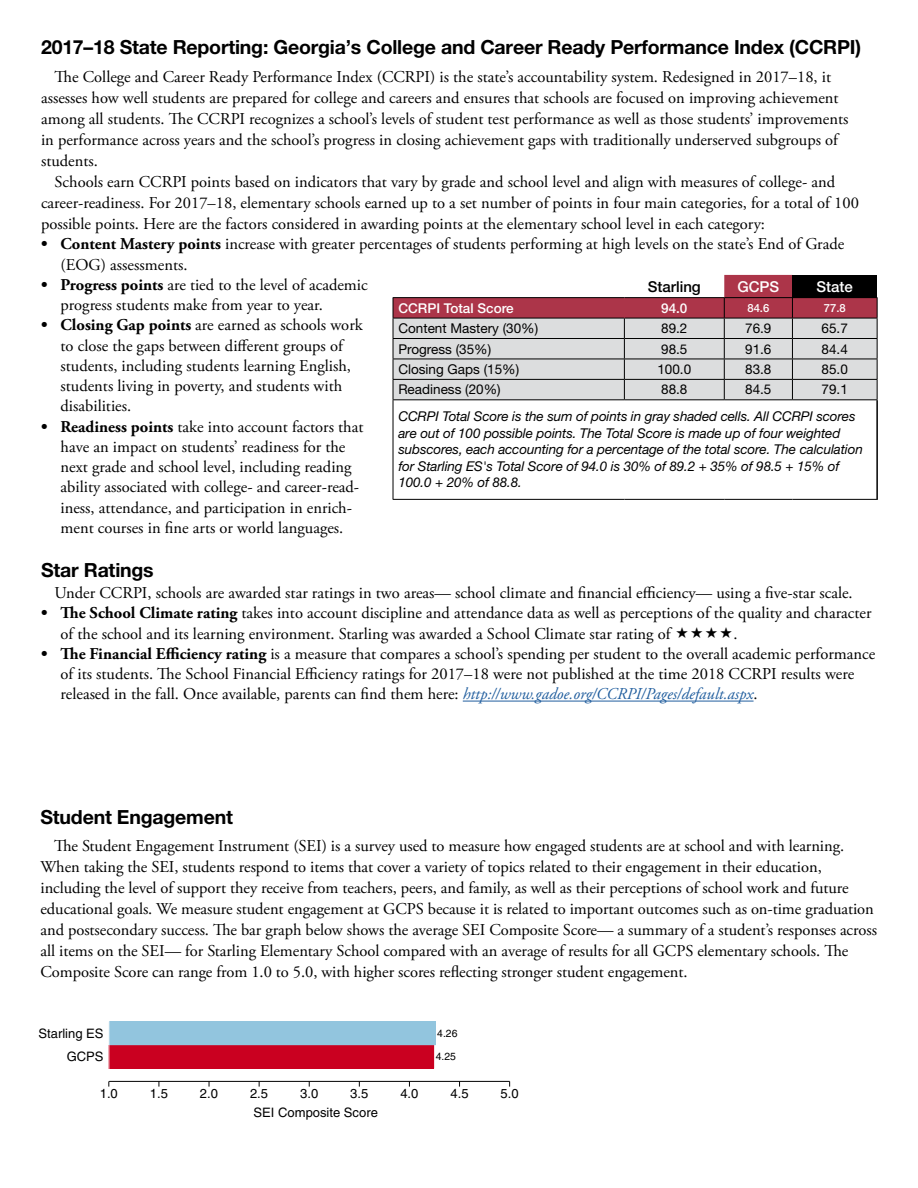
<style>
.page{position:relative;width:918px;height:1188px;background:#fff}
.page>*{position:absolute;margin:0;border:0;box-sizing:border-box;transform-origin:0 0}
.t1{font:700 19.5px "Helvetica Neue LT Std";letter-spacing:-.01em;color:#000}
.t2{font:16.5px/20.2px "Adobe Garamond Pro";color:#000}
.t3{font:500 15px "Helvetica Neue LT Std";color:#fff}
.t4{font:500 15px "Helvetica Neue LT Std";color:#000}
.t5{font:italic 13.5px/16.5px "Helvetica Neue LT Std";letter-spacing:-.01em;color:#000}
.t6{font:13.5px "Helvetica Neue LT Std";color:#000}
.t7{font:500 13.5px "Helvetica Neue LT Std";color:#fff}
.t8{font:13.05px "Helvetica";color:#000}
.t9{font:500 11.25px "Helvetica Neue LT Std";color:#fff}
.t10{font:10.35px "Helvetica";color:#000}
.s1{font-weight:700}
.s2{font-style:italic;color:#215e9e}
</style>
<div class="page">
<hr style="left:463px;top:701px;width:291px;height:1px;background:#215e9e">
<div style="left:109px;top:1009px;width:414px;height:72px;border:1px solid #fff"></div>
<div style="left:109px;top:1045px;width:325px;height:23px;background:#ca0020"></div>
<div style="left:109px;top:1045px;width:325px;height:23px;border:1px solid #ca0020"></div>
<div style="left:109px;top:1022px;width:326px;height:23px;background:#92c5de"></div>
<hr style="left:109px;top:1081px;width:401px;height:1px;background:#000">
<hr style="left:876px;top:400px;width:2px;height:99px;background:#000">
<hr style="left:393px;top:400px;width:1px;height:99px;background:#000">
<svg style="left:393px;top:275px;width:485px;height:125px;background:#c5b0b4"></svg>
<hr style="left:393px;top:499px;width:231px;height:1px;background:#000">
<hr style="left:624px;top:499px;width:100px;height:1px;background:#000">
<hr style="left:724px;top:499px;width:68px;height:1px;background:#000">
<hr style="left:792px;top:499px;width:86px;height:1px;background:#000">
<p class="t1" style="left:41px;top:35px;width:822px">2017–18 State Reporting: Georgia’s College and Career Ready Performance Index (CCRPI)</p>
<p class="t2" style="left:41px;top:67px;width:809px;line-height:21px;text-indent:13px">The College and Career Ready Performance Index (CCRPI) is the state’s accountability system. Redesigned in 2017–18, it assesses how well students are prepared for college and careers and ensures that schools are focused on improving achievement among all students. The CCRPI recognizes a school’s levels of student test performance as well as those students’ improvements in performance across years and the school’s progress in closing achievement gaps with traditionally underserved subgroups of students.</p>
<p class="t2" style="left:41px;top:172px;width:819px;line-height:21px;text-indent:13px">Schools earn CCRPI points based on indicators that vary by grade and school level and align with measures of college- and career-readiness. For 2017–18, elementary schools earned up to a set number of points in four main categories, for a total of 100 possible points. Here are the factors considered in awarding points at the elementary school level in each category:</p>
<p class="t2" style="left:61px;top:235px;width:785px;text-indent:-20px"><span class="s1">• Content Mastery points</span> increase with greater percentages of students performing at high levels on the state’s End of Grade (EOG) assessments.</p>
<p class="t2" style="left:61px;top:275px;width:309px;text-indent:-20px"><span class="s1">• Progress points</span> are tied to the level of academic progress students make from year to year.</p>
<p class="t2" style="left:61px;top:316px;width:304px;text-indent:-20px"><span class="s1">• Closing Gap points</span> are earned as schools work to close the gaps between different groups of students, including students learning English, students living in poverty, and students with disabilities.</p>
<p class="t2" style="left:61px;top:417px;width:304px;text-indent:-20px"><span class="s1">• Readiness points</span> take into account factors that have an impact on students’ readiness for the next grade and school level, including reading ability associated with college- and career-read&shy;iness, attendance, and participation in enrich&shy;ment courses in fine arts or world languages.</p>
<p class="t1" style="left:41px;top:558px;width:114px">Star Ratings</p>
<p class="t2" style="left:55px;top:583px;width:800px">Under CCRPI, schools are awarded star ratings in two areas— school climate and financial efficiency— using a five-star scale.</p>
<p class="t2" style="left:61px;top:604px;width:813px;text-indent:-20px"><span class="s1">• The School Climate rating</span> takes into account discipline and attendance data as well as perceptions of the quality and character of the school and its learning environment. Starling was awarded a School Climate star rating of</p>
<p class="t4" style="left:648px;top:277px;width:55px">Starling</p>
<p class="t3" style="left:737px;top:277px;width:43px">GCPS</p>
<p class="t3" style="left:817px;top:277px;width:38px">State</p>
<p class="t7" style="left:398px;top:300px;width:117px">CCRPI Total Score</p>
<p class="t7" style="left:661px;top:300px;width:28px">94.0</p>
<p class="t9" style="left:747px;top:301px;width:23px">84.6</p>
<p class="t9" style="left:824px;top:301px;width:23px">77.8</p>
<p class="t6" style="left:398px;top:320px;width:141px">Content Mastery (30%)</p>
<p class="t6" style="left:661px;top:320px;width:28px">89.2</p>
<p class="t6" style="left:745px;top:320px;width:28px">76.9</p>
<p class="t6" style="left:822px;top:320px;width:28px">65.7</p>
<p class="t6" style="left:398px;top:341px;width:94px">Progress (35%)</p>
<p class="t6" style="left:661px;top:341px;width:28px">98.5</p>
<p class="t6" style="left:745px;top:341px;width:28px">91.6</p>
<p class="t6" style="left:822px;top:341px;width:28px">84.4</p>
<p class="t6" style="left:398px;top:361px;width:122px">Closing Gaps (15%)</p>
<p class="t6" style="left:657px;top:361px;width:35px">100.0</p>
<p class="t6" style="left:745px;top:361px;width:28px">83.8</p>
<p class="t6" style="left:822px;top:361px;width:28px">85.0</p>
<p class="t6" style="left:398px;top:382px;width:104px">Readiness (20%)</p>
<p class="t6" style="left:661px;top:382px;width:28px">88.8</p>
<p class="t6" style="left:745px;top:382px;width:28px">84.5</p>
<p class="t6" style="left:822px;top:382px;width:28px">79.1</p>
<p class="t5" style="left:398px;top:408px;width:466px">CCRPI Total Score is the sum of points in gray shaded cells. All CCRPI scores are out of 100 possible points. The Total Score is made up of four weighted subscores, each accounting for a percentage of the total score. The calculation for Starling ES's Total Score of 94.0 is 30% of 89.2 + 35% of 98.5 + 15% of 100.0 + 20% of 88.8.</p>
<p class="t2" style="left:734px;top:624px;width:6px">.</p>
<p class="t2" style="left:61px;top:644px;width:816px;text-indent:-20px"><span class="s1">• The Financial Efficiency rating</span> is a measure that compares a school’s spending per student to the overall academic performance of its students. The School Financial Efficiency ratings for 2017–18 were not published at the time 2018 CCRPI results were released in the fall. Once available, parents can find them here: <span class="s2">http://www.gadoe.org/CCRPI/Pages/default.aspx</span>.</p>
<p class="t1" style="left:40px;top:804px;width:194px">Student Engagement</p>
<p class="t2" style="left:41px;top:836px;width:838px;line-height:21px;text-indent:13px">The Student Engagement Instrument (SEI) is a survey used to measure how engaged students are at school and with learning.<br>When taking the SEI, students respond to items that cover a variety of topics related to their engagement in their education, including the level of support they receive from teachers, peers, and family, as well as their perceptions of school work and future educational goals. We measure student engagement at GCPS because it is related to important outcomes such as on-time graduation and postsecondary success. The bar graph below shows the average SEI Composite Score— a summary of a student’s responses across all items on the SEI— for Starling Elementary School compared with an average of results for all GCPS elementary schools. The Composite Score can range from 1.0 to 5.0, with higher scores reflecting stronger student engagement.</p>
<p class="t8" style="left:39px;top:1026px;width:67px">Starling ES</p>
<p class="t8" style="left:67px;top:1049px;width:38px">GCPS</p>
<p class="t10" style="left:437px;top:1027px;width:22px">4.26</p>
<p class="t10" style="left:436px;top:1051px;width:22px">4.25</p>
<p class="t8" style="left:100px;top:1086px;width:20px">1.0</p>
<p class="t8" style="left:150px;top:1086px;width:20px">1.5</p>
<p class="t8" style="left:200px;top:1086px;width:20px">2.0</p>
<p class="t8" style="left:250px;top:1086px;width:20px">2.5</p>
<p class="t8" style="left:300px;top:1086px;width:20px">3.0</p>
<p class="t8" style="left:350px;top:1086px;width:20px">3.5</p>
<p class="t8" style="left:400px;top:1086px;width:20px">4.0</p>
<p class="t8" style="left:451px;top:1086px;width:20px">4.5</p>
<p class="t8" style="left:501px;top:1086px;width:20px">5.0</p>
<p class="t8" style="left:254px;top:1105px;width:126px">SEI Composite Score</p>
</div>
